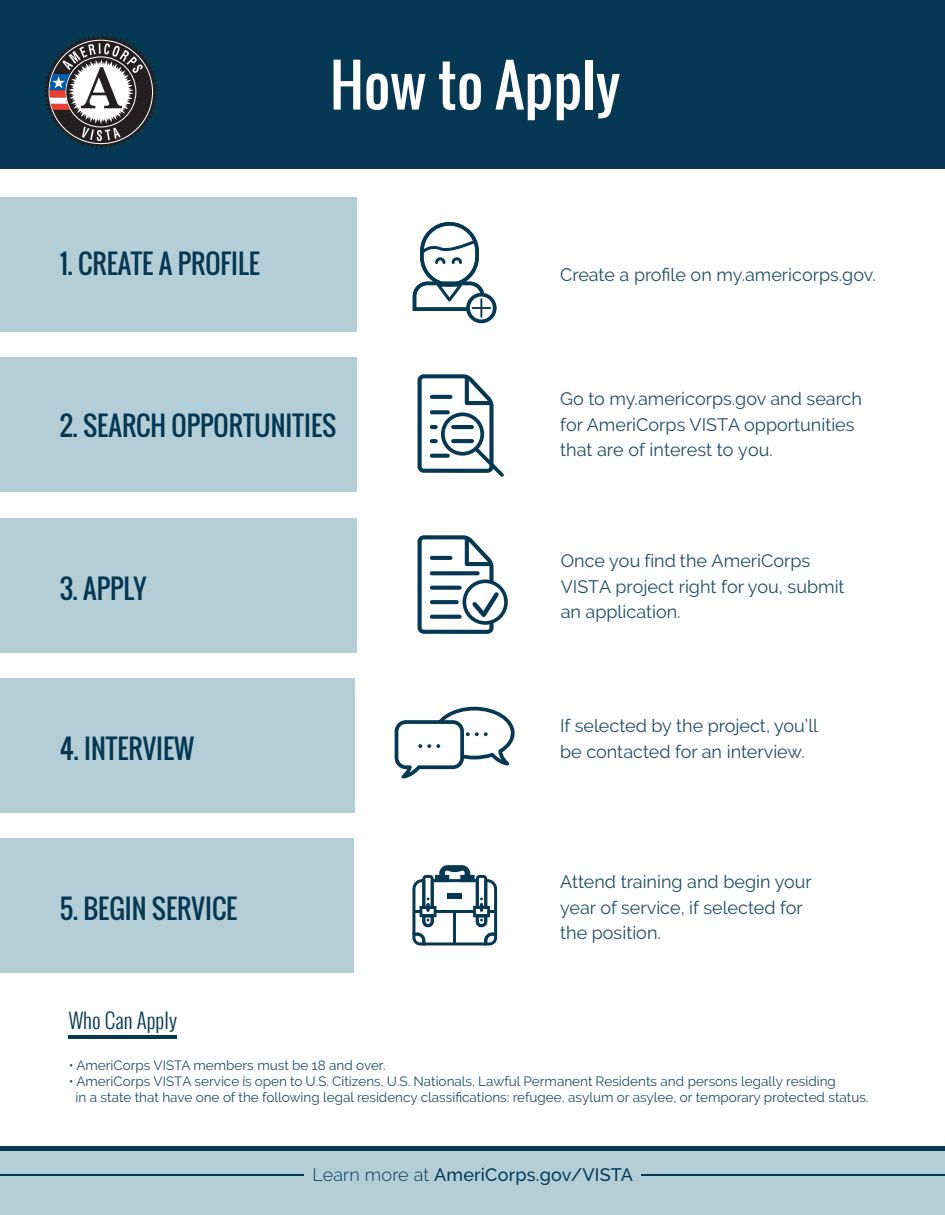
<style>
.page{position:relative;width:945px;height:1215px;background:#fff}
.page>*{position:absolute;margin:0;border:0;box-sizing:border-box;transform-origin:0 0}
.t1{font:57px "Oswald";color:#fff}
.t2{font:26.4px "Oswald";color:#063853}
.t3{font:300 21px "Oswald";color:#063853}
.t4{font:18px/25.5px "Raleway";color:rgb(6 56 83/.9)}
.t5{font:500 18px "Raleway";letter-spacing:.01em;color:#063853}
.t6{font:13.5px/16.2px "Raleway";color:rgb(6 56 83/.9)}
.s1{font-weight:300}
</style>
<div class="page">
<hr style="left:69px;top:1036px;width:108px;height:3px;background:#063853">
<div style="left:0;top:1149px;width:945px;height:66px;background:#b3ced7"></div>
<hr style="left:0;top:1147px;width:945px;height:4px;background:#063853">
<hr style="left:0;top:1175px;width:303px;height:1px;background:#063853">
<hr style="left:642px;top:1175px;width:303px;height:1px;background:#063853">
<div style="left:0;top:357px;width:357px;height:135px;background:#b3ced7"></div>
<div style="left:0;top:197px;width:357px;height:134px;background:#b3ced7"></div>
<div style="left:0;top:838px;width:353px;height:134px;background:#b3ced7"></div>
<div style="left:0;top:678px;width:355px;height:134px;background:#b3ced7"></div>
<div style="left:0;top:518px;width:356px;height:135px;background:#b3ced7"></div>
<div style="left:0;top:0;width:945px;height:169px;background:#063853"></div>
<svg style="left:44px;top:35px;width:114px;height:114px"></svg>
<svg style="left:418px;top:374px;width:86px;height:103px"></svg>
<svg style="left:418px;top:535px;width:90px;height:99px"></svg>
<svg style="left:395px;top:707px;width:120px;height:72px"></svg>
<svg style="left:412px;top:865px;width:85px;height:80px"></svg>
<svg style="left:413px;top:222px;width:84px;height:101px"></svg>
<hr style="left:480px;top:298px;width:2px;height:20px;background:#063853">
<p class="t2" style="left:60px;top:243px;width:202px">1. CREATE A PROFILE</p>
<p class="t1" style="left:330px;top:42px;width:292px">How to Apply</p>
<p class="t4" style="left:560px;top:262px;width:317px">Create a profile on my.americorps.gov.</p>
<p class="t2" style="left:60px;top:406px;width:278px">2. SEARCH OPPORTUNITIES</p>
<p class="t2" style="left:60px;top:569px;width:88px">3. APPLY</p>
<p class="t2" style="left:60px;top:729px;width:136px">4. INTERVIEW</p>
<p class="t2" style="left:60px;top:889px;width:179px">5. BEGIN SERVICE</p>
<p class="t4" style="left:560px;top:386px;width:303px">Go to my.americorps.gov and search for AmeriCorps VISTA opportunities that are of interest to you.</p>
<p class="t4" style="left:561px;top:548px;width:285px">Once you find the AmeriCorps<br>VISTA project right for you, submit an application.</p>
<p class="t4" style="left:560px;top:713px;width:260px">If selected by the project, you’ll be contacted for an interview.</p>
<p class="t4" style="left:560px;top:869px;width:253px">Attend training and begin your year of service, if selected for the position.</p>
<p class="t3" style="left:69px;top:1005px;width:110px">Who Can Apply</p>
<p class="t6" style="left:69px;top:1057px;width:318px">• AmeriCorps VISTA members must be 18 and over.</p>
<p class="t6" style="left:76px;top:1073px;width:794px;text-indent:-7px">• AmeriCorps VISTA service is open to U.S. Citizens, U.S. Nationals, Lawful Permanent Residents and persons legally residing<br>in a state that have one of the following legal residency classifications: refugee, asylum or asylee, or temporary protected status.</p>
<p class="t5" style="left:312px;top:1165px;width:322px"><span class="s1">Learn more at</span> AmeriCorps.gov/VISTA</p>
</div>
